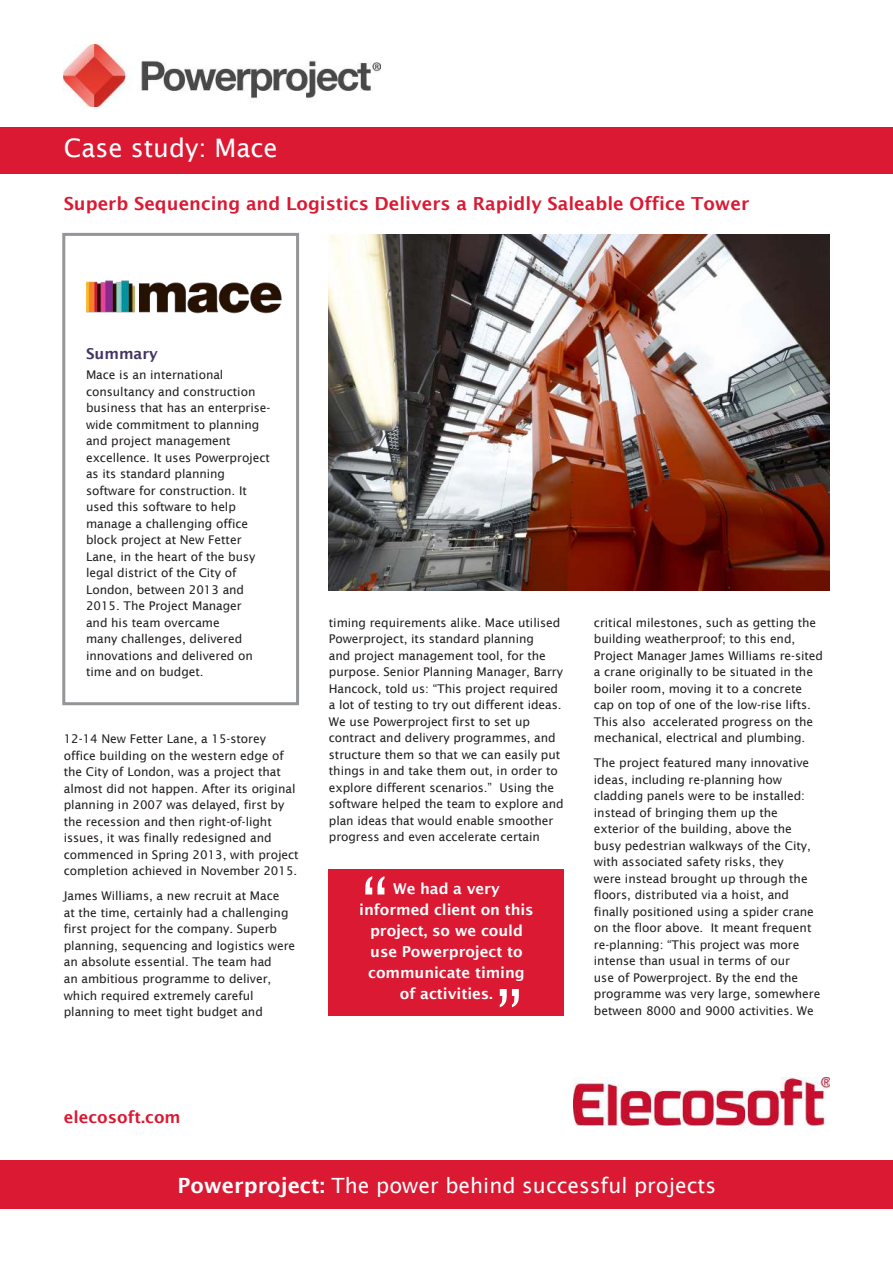
<style>
.page{position:relative;width:893px;height:1263px;background:#fff}
.page>*{position:absolute;margin:0;border:0;box-sizing:border-box;transform-origin:0 0}
.t1{font:72px "Lucida Sans";color:#fff}
.t2{font:25.5px "Lucida Sans";color:#fff}
.t3{font:21px "Lucida Sans";color:#fff}
.t4{font:600 18px "Lucida Sans";color:#db1932}
.t5{font:600 16.5px "Lucida Sans";color:#db1932}
.t6{font:600 15px/21px "Lucida Sans";letter-spacing:-.005em;color:#fff;text-align:center}
.t7{font:600 15px "Lucida Sans";color:#423462}
.t8{font:12px/16.5px "Lucida Sans";letter-spacing:-.005em;color:#231f20}
.s1{font-weight:600}
</style>
<div class="page">
<div style="left:62px;top:233px;width:237px;height:472px;border:3px solid #939598"></div>
<div style="left:0;top:127px;width:893px;height:47px;background:#db1932"></div>
<div style="left:0;top:1161px;width:893px;height:48px;background:#db1932"></div>
<img style="left:573px;top:1078px;width:257px;height:48px">
<img style="left:86px;top:280px;width:195px;height:34px">
<div style="left:329px;top:869px;width:235px;height:147px;background:#db1932"></div>
<img style="left:329px;top:234px;width:500px;height:357px">
<img style="left:63px;top:44px;width:318px;height:62px">
<h2 class="t2" style="left:64px;top:137px;width:216px">Case study: Mace</h2>
<h3 class="t4" style="left:64px;top:196px;width:687px">Superb Sequencing and Logistics Delivers a Rapidly Saleable Office Tower</h3>
<p class="t7" style="left:86px;top:347px;width:73px">Summary</p>
<p class="t8" style="left:86px;top:368px;width:186px">Mace is an international consultancy and construction business that has an enterprise&shy;wide commitment to planning and project management excellence. It uses Powerproject as its standard planning software for construction. It used this software to help manage a challenging office block project at New Fetter<br>Lane, in the heart of the busy legal district of the City of<br>London, between 2013 and<br>2015. The Project Manager<br>and his team overcame<br>many challenges, delivered innovations and delivered on time and on budget.</p>
<p class="t8" style="left:64px;top:732px;width:236px">12-14 New Fetter Lane, a 15-storey office building on the western edge of the City of London, was a project that almost did not happen. After its original planning in 2007 was delayed, first by the recession and then right-of-light issues, it was finally redesigned and commenced in Spring 2013, with project completion achieved in November 2015.</p>
<p class="t8" style="left:64px;top:889px;width:233px">James Williams, a new recruit at Mace<br>at the time, certainly had a challenging first project for the company. Superb planning, sequencing and logistics were an absolute essential. The team had<br>an ambitious programme to deliver, which required extremely careful planning to meet tight budget and</p>
<p class="t8" style="left:329px;top:615px;width:236px">timing requirements alike. Mace utilised Powerproject, its standard planning<br>and project management tool, for the purpose. Senior Planning Manager, Barry Hancock, told us: “This project required a lot of testing to try out different ideas.<br>We use Powerproject first to set up contract and delivery programmes, and structure them so that we can easily put things in and take them out, in order to explore different scenarios.” Using the software helped the team to explore and plan ideas that would enable smoother progress and even accelerate certain</p>
<p class="t8" style="left:594px;top:615px;width:231px">critical milestones, such as getting the building weatherproof; to this end, Project Manager James Williams re-sited a crane originally to be situated in the boiler room, moving it to a concrete cap on top of one of the low-rise lifts.<br>This also accelerated progress on the mechanical, electrical and plumbing.</p>
<p class="t8" style="left:594px;top:755px;width:228px">The project featured many innovative ideas, including re-planning how cladding panels were to be installed: instead of bringing them up the exterior of the building, above the busy pedestrian walkways of the City, with associated safety risks, they<br>were instead brought up through the floors, distributed via a hoist, and finally positioned using a spider crane on the floor above. It meant frequent re-planning: “This project was more intense than usual in terms of our<br>use of Powerproject. By the end the programme was very large, somewhere between 8000 and 9000 activities. We</p>
<h1 class="t1" style="left:361px;top:875px;width:28px">“</h1>
<p class="t6" style="left:359px;top:879px;width:176px">We had a very informed client on this project, so we could use Powerproject to communicate timing of activities.</p>
<h1 class="t1" style="left:523px;top:1008px;width:28px;rotate:-180deg">“</h1>
<h3 class="t5" style="left:64px;top:1110px;width:118px">elecosoft.com</h3>
<h3 class="t3" style="left:177px;top:1177px;width:540px"><span class="s1">Powerproject:</span> The power behind successful projects</h3>
</div>
